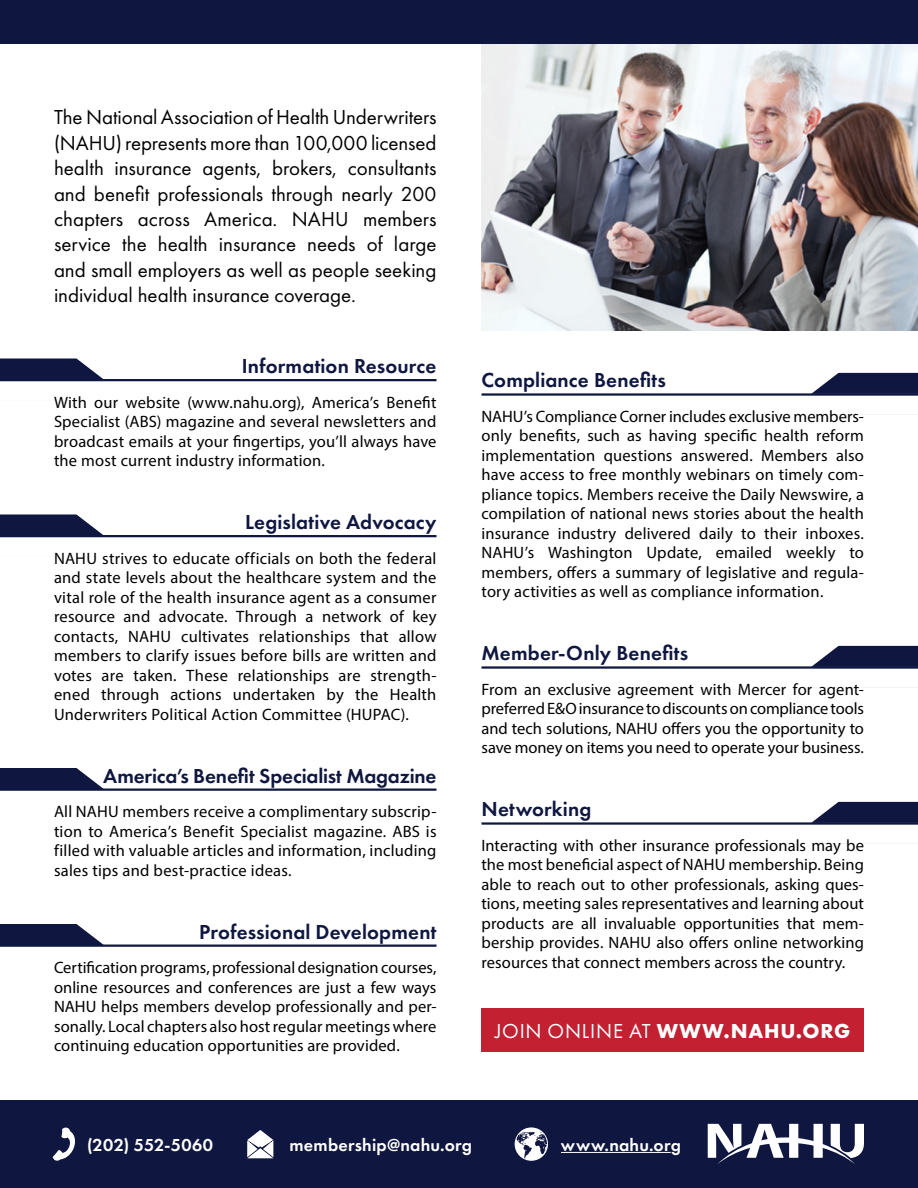
<style>
.page{position:relative;width:918px;height:1188px;background:#fff}
.page>*{position:absolute;margin:0;border:0;box-sizing:border-box;transform-origin:0 0}
.t1{font:21px/25.5px "Futura PT";color:#000;text-align:justify}
.t2{font:600 21px "Futura PT";letter-spacing:.005em;color:#0f1740}
.t3{font:21px "Futura PT";letter-spacing:.035em;color:#fff}
.t4{font:600 18px "Futura PT";letter-spacing:.01em;color:#fff}
.t5{font:16.5px/19.5px "Myriad Pro";letter-spacing:.01em;color:#000;text-align:justify}
.s1{font-weight:700}
</style>
<div class="page">
<div style="left:0;top:1100px;width:918px;height:88px;background:#0f1740"></div>
<svg style="left:53px;top:1127px;width:22px;height:34px"></svg>
<svg style="left:247px;top:1130px;width:26px;height:28px"></svg>
<svg style="left:515px;top:1127px;width:33px;height:34px"></svg>
<svg style="left:708px;top:1124px;width:156px;height:40px"></svg>
<hr style="left:561px;top:1152px;width:110px;height:1px;background:#fff">
<svg style="left:0;top:359px;width:103px;height:20px;background:#2c3357"></svg>
<hr style="left:0;top:379px;width:436px;height:2px;background:#0f1740">
<svg style="left:0;top:514px;width:103px;height:21px;background:#32395c"></svg>
<hr style="left:0;top:535px;width:436px;height:2px;background:#0f1740">
<svg style="left:0;top:768px;width:104px;height:21px;background:#2e3559"></svg>
<hr style="left:0;top:789px;width:436px;height:2px;background:#0f1740">
<svg style="left:0;top:924px;width:104px;height:21px;background:#2e3559"></svg>
<hr style="left:0;top:945px;width:436px;height:2px;background:#0f1740">
<svg style="left:812px;top:373px;width:106px;height:20px;background:#2d3458"></svg>
<hr style="left:482px;top:393px;width:436px;height:3px;background:#0f1740">
<svg style="left:812px;top:646px;width:106px;height:20px;background:#2d3458"></svg>
<hr style="left:482px;top:666px;width:436px;height:3px;background:#0f1740">
<svg style="left:812px;top:802px;width:106px;height:20px;background:#2d3458"></svg>
<hr style="left:482px;top:822px;width:436px;height:3px;background:#0f1740">
<img style="left:482px;top:43px;width:436px;height:288px">
<div style="left:482px;top:1009px;width:382px;height:43px;background:#c32032"></div>
<div style="left:0;top:0;width:918px;height:43px;background:#0f1740"></div>
<p class="t1" style="left:54px;top:104px;width:384px">The National Association of Health Underwriters (NAHU) represents more than 100,000 licensed health insurance agents, brokers, consultants and benefit professionals through nearly 200 chapters across America. NAHU members service the health insurance needs of large and small employers as well as people seeking individual health insurance coverage.</p>
<p class="t2" style="left:242px;top:353px;width:196px">Information Resource</p>
<p class="t5" style="left:54px;top:392px;width:384px">With our website (www.nahu.org), America’s Benefit Specialist (ABS) magazine and several newsletters and broadcast emails at your fingertips, you’ll always have the most current industry information.</p>
<p class="t2" style="left:245px;top:509px;width:193px">Legislative Advocacy</p>
<p class="t5" style="left:54px;top:548px;width:384px">NAHU strives to educate officials on both the federal and state levels about the healthcare system and the vital role of the health insurance agent as a consumer resource and advocate. Through a network of key contacts, NAHU cultivates relationships that allow members to clarify issues before bills are written and votes are taken. These relationships are strength&shy;ened through actions undertaken by the Health Underwriters Political Action Committee (HUPAC).</p>
<p class="t2" style="left:103px;top:762px;width:335px">America’s Benefit Specialist Magazine</p>
<p class="t5" style="left:54px;top:801px;width:384px">All NAHU members receive a complimentary subscrip&shy;tion to America’s Benefit Specialist magazine. ABS is filled with valuable articles and information, including sales tips and best-practice ideas.</p>
<p class="t2" style="left:199px;top:918px;width:239px">Professional Development</p>
<p class="t5" style="left:54px;top:957px;width:384px">Certification programs, professional designation courses, online resources and conferences are just a few ways NAHU helps members develop professionally and per&shy;sonally. Local chapters also host regular meetings where continuing education opportunities are provided.</p>
<p class="t2" style="left:482px;top:367px;width:186px">Compliance Benefits</p>
<p class="t5" style="left:482px;top:406px;width:384px">NAHU’s Compliance Corner includes exclusive members&shy;only benefits, such as having specific health reform implementation questions answered. Members also have access to free monthly webinars on timely com&shy;pliance topics. Members receive the Daily Newswire, a compilation of national news stories about the health insurance industry delivered daily to their inboxes.<br>NAHU’s Washington Update, emailed weekly to members, offers a summary of legislative and regula&shy;tory activities as well as compliance information.</p>
<p class="t2" style="left:482px;top:640px;width:208px">Member-Only Benefits</p>
<p class="t5" style="left:482px;top:679px;width:384px">From an exclusive agreement with Mercer for agent&shy;preferred E&amp;O insurance to discounts on compliance tools and tech solutions, NAHU offers you the opportunity to save money on items you need to operate your business.</p>
<p class="t2" style="left:482px;top:796px;width:111px">Networking</p>
<p class="t5" style="left:482px;top:835px;width:384px">Interacting with other insurance professionals may be the most beneficial aspect of NAHU membership. Being able to reach out to other professionals, asking ques&shy;tions, meeting sales representatives and learning about products are all invaluable opportunities that mem&shy;bership provides. NAHU also offers online networking resources that connect members across the country.</p>
<p class="t3" style="left:495px;top:1019px;width:357px">JOIN ONLINE AT <span class="s1">WWW.NAHU.ORG</span></p>
<p class="t4" style="left:87px;top:1133px;width:127px">(202) 552-5060</p>
<p class="t4" style="left:290px;top:1133px;width:184px">membership@nahu.org</p>
<p class="t4" style="left:561px;top:1133px;width:121px">www.nahu.org</p>
</div>
